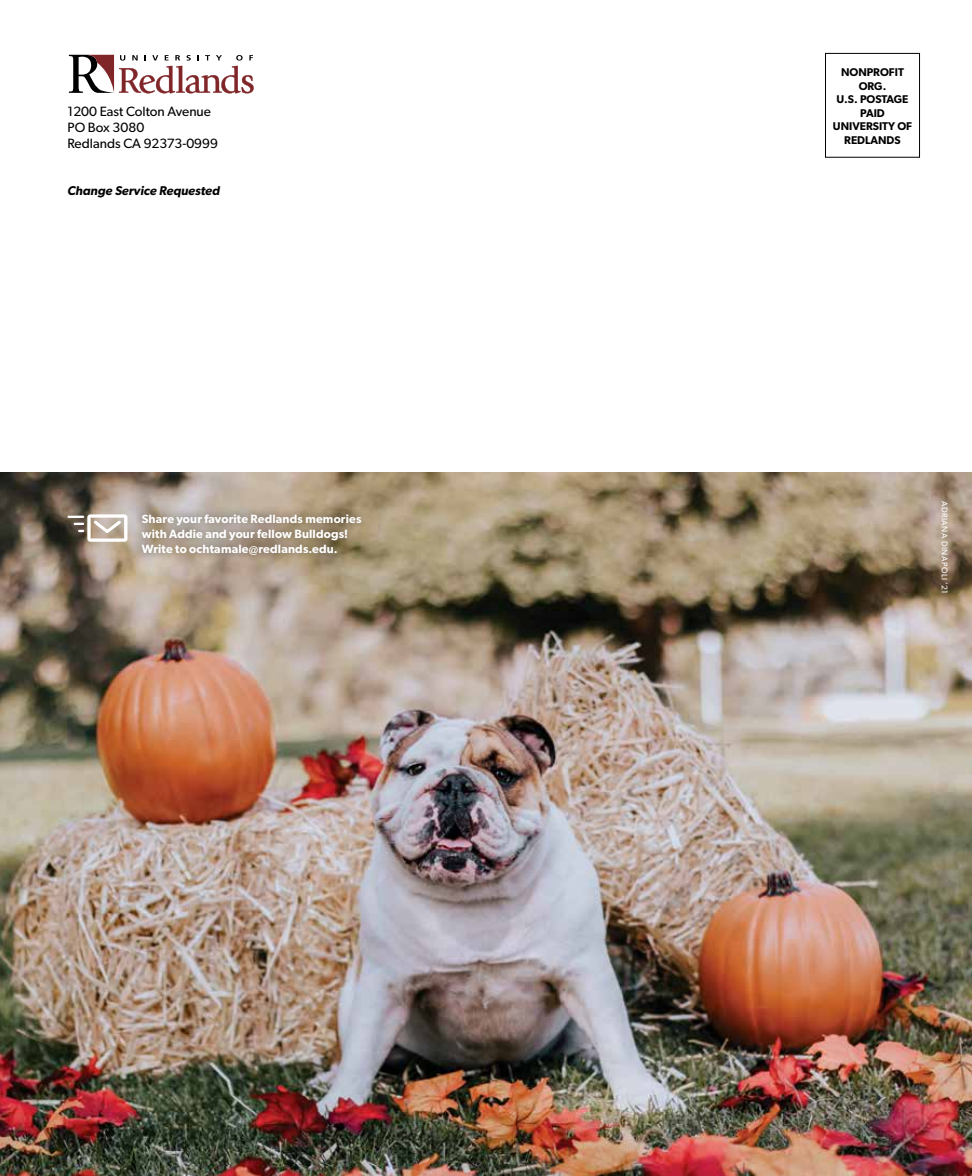
<style>
.page{position:relative;width:972px;height:1176px;background:#fff}
.page>*{position:absolute;margin:0;border:0;box-sizing:border-box;transform-origin:0 0}
.t1{font:13.5px/16.2px "Gibson";color:#000}
.t2{font:italic 600 12.75px "Gibson";color:#000}
.t3{font:600 12px/15px "Gibson";letter-spacing:.015em;color:#fff}
.t4{font:600 11.25px/13.5px "Gibson";color:#000;text-align:center}
.t5{font:8.25px "Gibson";letter-spacing:.065em;color:#fff}
</style>
<div class="page">
<svg style="left:69px;top:55px;width:185px;height:38px"></svg>
<div style="left:825px;top:53px;width:95px;height:105px;border:1px solid #000"></div>
<img style="left:0;top:472px;width:972px;height:703px">
<div style="left:132px;top:504px;width:239px;height:60px;background:#000;opacity:.55"></div>
<svg style="left:68px;top:514px;width:59px;height:27px"></svg>
<p class="t1" style="left:68px;top:103px;width:152px">1200 East Colton Avenue<br>PO Box 3080<br>Redlands CA 92373-0999</p>
<p class="t2" style="left:68px;top:183px;width:154px">Change Service Requested</p>
<p class="t3" style="left:142px;top:511px;width:221px">Share your favorite Redlands memories with Addie and your fellow Bulldogs!<br>Write to ochtamale@redlands.edu.</p>
<p class="t4" style="left:833px;top:65px;width:81px">NONPROFIT<br>ORG.<br>U.S. POSTAGE<br>PAID<br>UNIVERSITY OF<br>REDLANDS</p>
<p class="t5" style="left:950px;top:500px;width:94px;rotate:90deg">ADRIANA DINAPOLI ’21</p>
</div>
